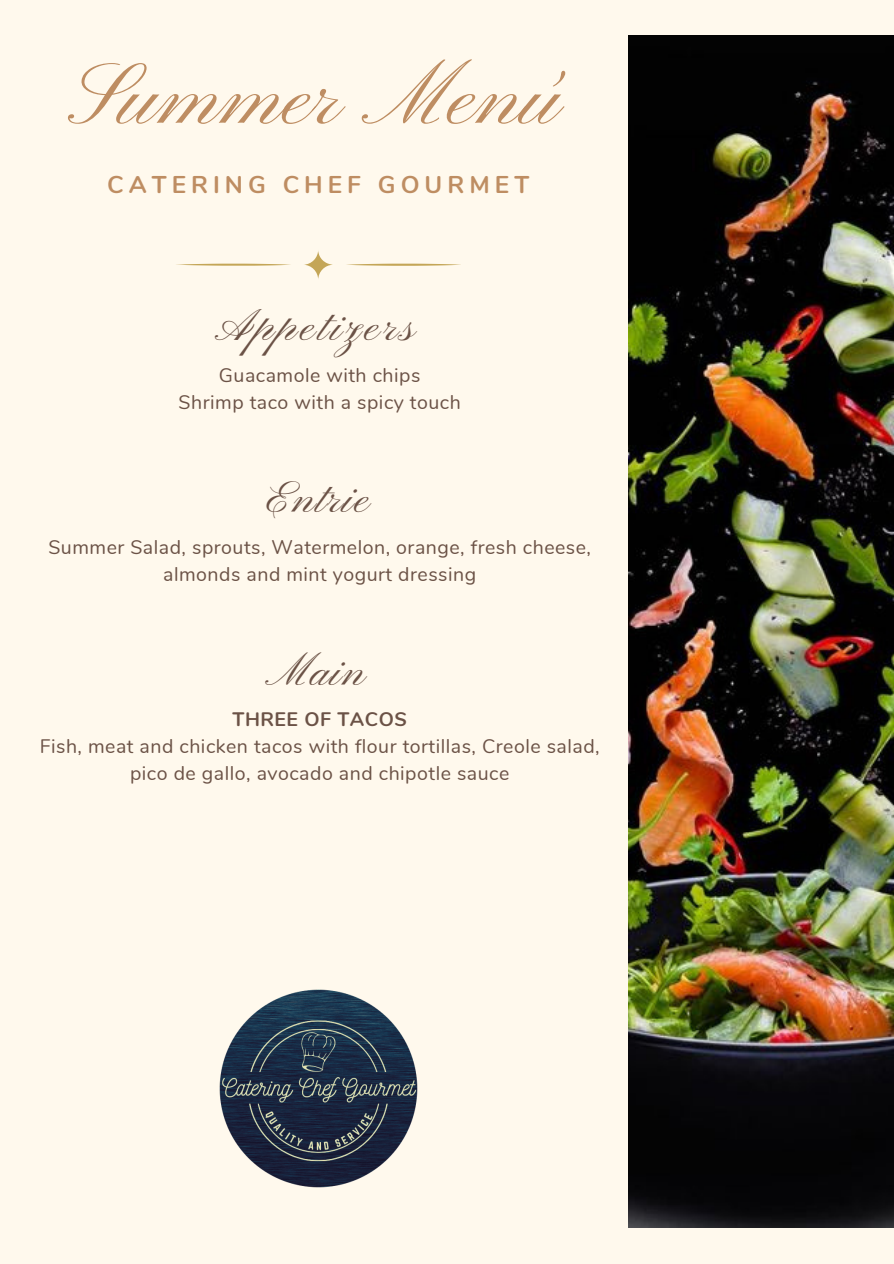
<style>
.page{position:relative;width:894px;height:1264px;background:#fff}
.page>*{position:absolute;margin:0;border:0;box-sizing:border-box;transform-origin:0 0}
.t1{font:88.5px "Pinyon Script";color:#be8d62}
.t2{font:45.3px "Pinyon Script";letter-spacing:.08em;color:#6b5246}
.t3{font:45px "Pinyon Script";letter-spacing:.025em;color:#6b5246}
.t4{font:700 24.3px "Nunito";letter-spacing:.21em;color:#be8d62}
.t5{font:19.5px/27px "Nunito";letter-spacing:.025em;color:#6b5246;text-align:center}
.t6{font:700 19.5px "Nunito";letter-spacing:.025em;color:#6b5246}
</style>
<div class="page">
<div style="left:0;top:0;width:893px;height:1263px;background:#fff9ed"></div>
<img style="left:628px;top:36px;width:265px;height:1191px">
<svg style="left:304px;top:251px;width:29px;height:28px"></svg>
<svg style="left:346px;top:264px;width:114px;height:2px"></svg>
<svg style="left:176px;top:264px;width:115px;height:2px"></svg>
<img style="left:219px;top:989px;width:199px;height:199px">
<p class="t1" style="left:73px;top:47px;width:492px">Summer Menú</p>
<p class="t4" style="left:107px;top:169px;width:423px">CATERING CHEF GOURMET</p>
<p class="t2" style="left:219px;top:301px;width:198px">Appetizers</p>
<p class="t5" style="left:219px;top:361px;width:203px">Guacamole with chips</p>
<p class="t5" style="left:178px;top:389px;width:284px">Shrimp taco with a spicy touch</p>
<p class="t3" style="left:268px;top:473px;width:104px">Entrie</p>
<p class="t5" style="left:48px;top:534px;width:544px">Summer Salad, sprouts, Watermelon, orange, fresh cheese, almonds and mint yogurt dressing</p>
<p class="t3" style="left:272px;top:645px;width:96px">Main</p>
<p class="t6" style="left:232px;top:706px;width:176px">THREE OF TACOS</p>
<p class="t5" style="left:40px;top:733px;width:561px">Fish, meat and chicken tacos with flour tortillas, Creole salad, pico de gallo, avocado and chipotle sauce</p>
</div>
